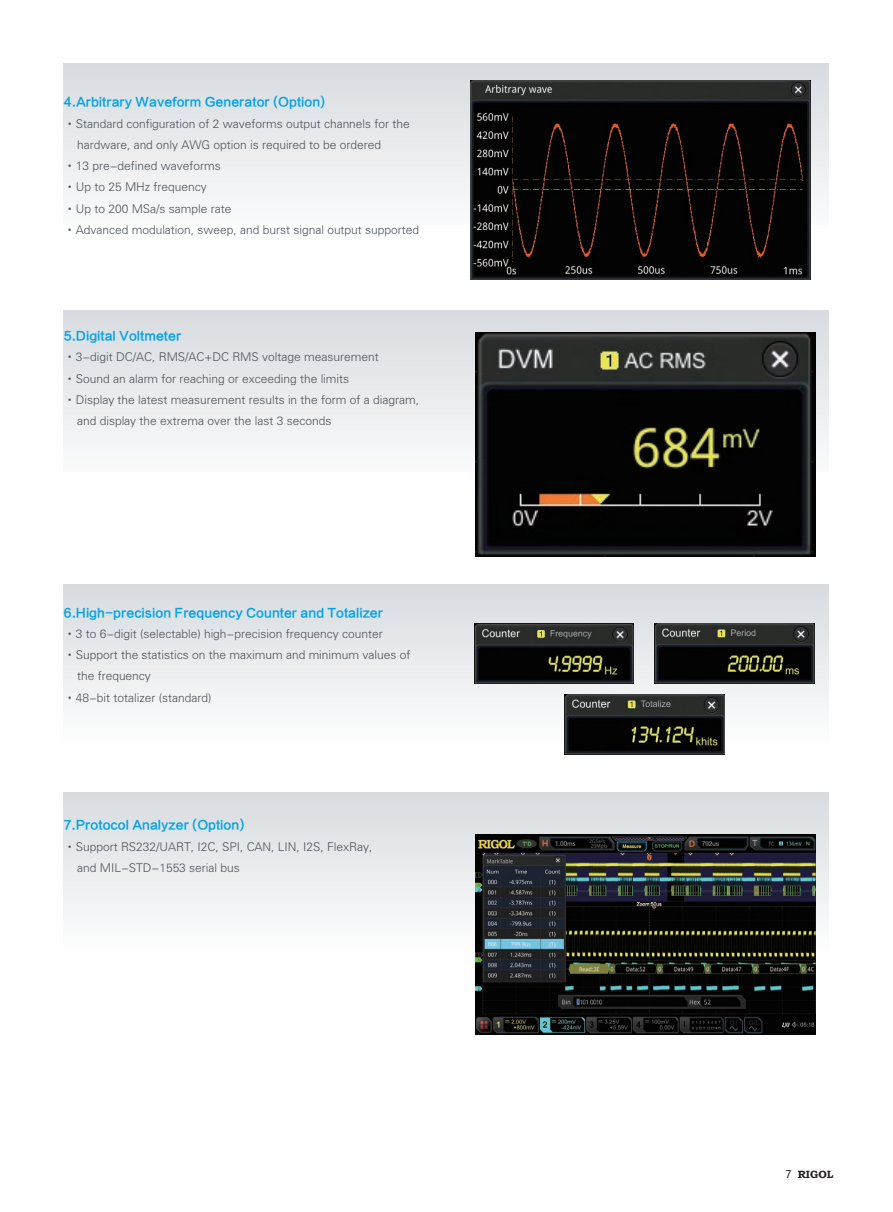
<style>
.page{position:relative;width:893px;height:1212px;background:#fff}
.page>*{position:absolute;margin:0;border:0;box-sizing:border-box;transform-origin:0 0}
.界面图说明文件{font:12px "FZXH1 JW GB1 0";color:#4d545a}
.界面图说明文件-2{font:12px "FZLTZHK GBK1 0";color:#00a3e6}
.t1{font:700 10.5px "Bookman Old Style";color:#231f20}
.s1{font-family:"Microsoft Ya Hei";font-weight:400}
</style>
<div class="page">
<div style="left:64px;top:63px;width:765px;height:161px;background:linear-gradient(to bottom,#d7dbdf,#f9f9fa)"></div>
<div style="left:64px;top:311px;width:765px;height:161px;background:linear-gradient(to bottom,#d8dce0,#fafafb)"></div>
<div style="left:64px;top:585px;width:765px;height:161px;background:linear-gradient(to bottom,#d5d9dd,#fcfcfc)"></div>
<div style="left:64px;top:792px;width:765px;height:161px;background:linear-gradient(to bottom,#d4d8dc,#fff)"></div>
<img style="left:475px;top:332px;width:340px;height:225px">
<img style="left:470px;top:81px;width:340px;height:198px">
<img style="left:564px;top:695px;width:160px;height:60px">
<img style="left:654px;top:624px;width:160px;height:59px">
<img style="left:474px;top:623px;width:160px;height:60px">
<img style="left:475px;top:835px;width:340px;height:199px">
<p class="界面图说明文件-2" style="left:64px;top:96px;width:263px">4.Arbitrary Waveform Generator (Option)</p>
<p class="界面图说明文件" style="left:64px;top:117px;width:348px">·Standard configuration of 2 waveforms output channels for the</p>
<p class="界面图说明文件" style="left:77px;top:138px;width:306px">hardware, and only AWG option is required to be ordered</p>
<p class="界面图说明文件" style="left:64px;top:159px;width:158px">·13 pre-defined waveforms</p>
<p class="界面图说明文件" style="left:64px;top:181px;width:145px">·Up to 25 MHz frequency</p>
<p class="界面图说明文件" style="left:64px;top:202px;width:169px">·Up to 200 MSa/s sample rate</p>
<p class="界面图说明文件" style="left:64px;top:223px;width:357px">·Advanced modulation, sweep, and burst signal output supported</p>
<p class="界面图说明文件-2" style="left:64px;top:329px;width:119px">5.Digital Voltmeter</p>
<p class="界面图说明文件" style="left:64px;top:351px;width:316px">·3-digit DC/AC, RMS/AC+DC RMS voltage measurement</p>
<p class="界面图说明文件" style="left:64px;top:372px;width:287px">·Sound an alarm for reaching or exceeding the limits</p>
<p class="界面图说明文件" style="left:64px;top:393px;width:357px">·Display the latest measurement results in the form of a diagram,</p>
<p class="界面图说明文件" style="left:77px;top:415px;width:256px">and display the extrema over the last 3 seconds</p>
<p class="界面图说明文件-2" style="left:64px;top:606px;width:321px">6.High-precision Frequency Counter and Totalizer</p>
<p class="界面图说明文件" style="left:64px;top:627px;width:321px">·3 to 6-digit (selectable) high-precision frequency counter</p>
<p class="界面图说明文件" style="left:64px;top:648px;width:348px">·Support the statistics on the maximum and minimum values of</p>
<p class="界面图说明文件" style="left:77px;top:670px;width:75px">the frequency</p>
<p class="界面图说明文件" style="left:64px;top:691px;width:149px">·48-bit totalizer (standard)</p>
<p class="界面图说明文件-2" style="left:64px;top:818px;width:182px">7.Protocol Analyzer (Option)</p>
<p class="界面图说明文件" style="left:64px;top:840px;width:310px">·Support RS232/UART, I2C, SPI, CAN, LIN, I2S, FlexRay,</p>
<p class="界面图说明文件" style="left:77px;top:861px;width:164px">and MIL-STD-1553 serial bus</p>
<p class="t1" style="left:785px;top:1167px;width:50px"><span class="s1">7</span> RIGOL</p>
</div>
